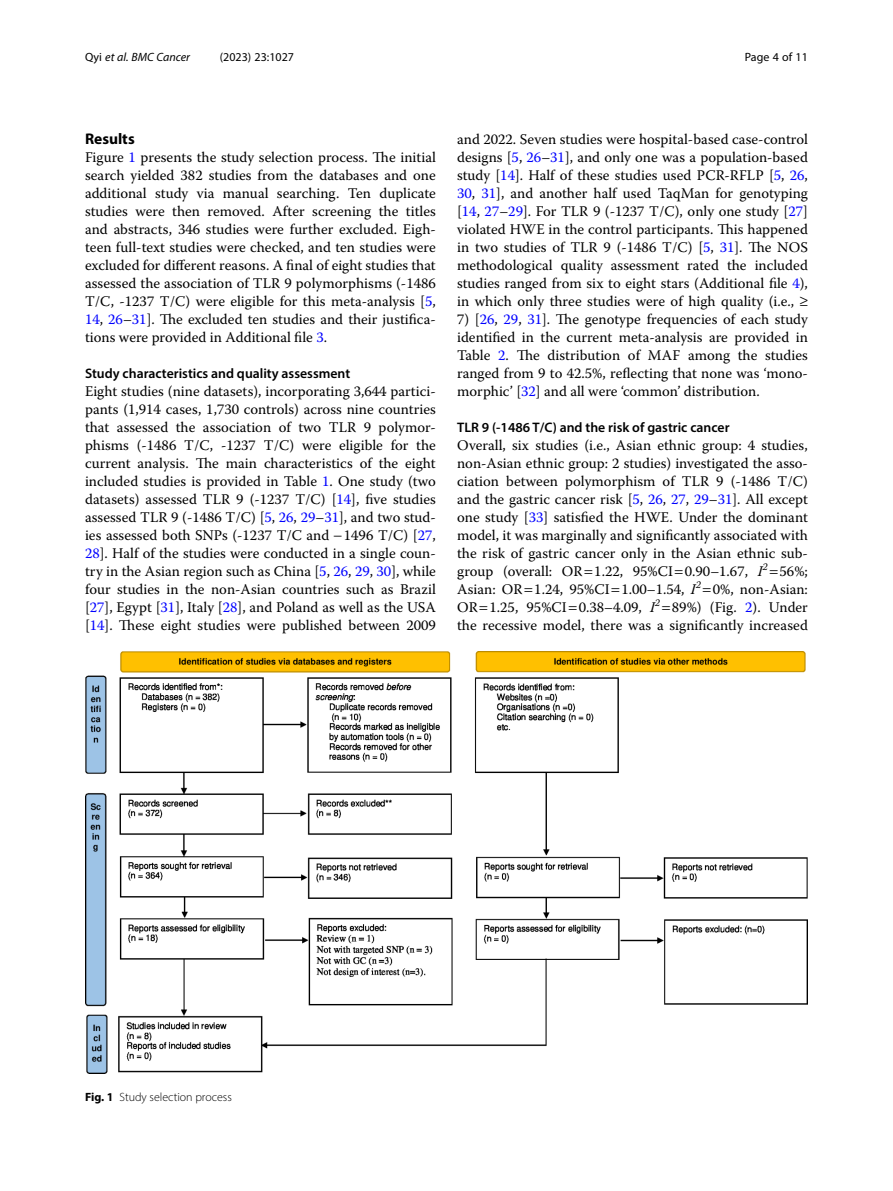
<style>
.page{position:relative;width:893px;height:1191px;background:#fff}
.page>*{position:absolute;margin:0;border:0;box-sizing:border-box;transform-origin:0 0}
.Head_1{font:700 15.45px "Myriad Pro";color:#000}
.Body_Text{font:14.7px/18px "Warnock Pro";color:#000;text-align:justify}
.Head_2{font:600 13.8px "Myriad Pro";color:#000}
.Figure_Caption{font:300 12px "Myriad Pro";color:#000}
.t1{font:12px "Myriad Pro";color:#000}
.t2{font:italic 12px "Myriad Pro";color:#000}
.s1{font-style:normal}
.s2{color:#00f}
.s3{font-style:italic}
.s4{font-weight:700}
</style>
<div class="page">
<img style="left:85px;top:652px;width:723px;height:422px">
<p class="t2" style="left:85px;top:50px;width:106px"><span class="s1">Qyi</span> et al. BMC Cancer</p>
<p class="t1" style="left:220px;top:50px;width:76px">(2023) 23:1027</p>
<p class="t1" style="left:745px;top:50px;width:65px">Page 4 of 11</p>
<p class="Head_1" style="left:85px;top:129px;width:51px">Results</p>
<p class="Body_Text" style="left:85px;top:148px;width:352px">Figure <span class="s2">1</span> presents the study selection process. The initial search yielded 382 studies from the databases and one additional study via manual searching. Ten duplicate studies were then removed. After screening the titles and abstracts, 346 studies were further excluded. Eigh&shy;teen full-text studies were checked, and ten studies were excluded for different reasons. A final of eight studies that assessed the association of TLR 9 polymorphisms (-1486<br>T/C, -1237 T/C) were eligible for this meta-analysis [<span class="s2">5</span>, <span class="s2">14</span>, <span class="s2">26</span>–<span class="s2">31</span>]. The excluded ten studies and their justifica&shy;tions were provided in Additional file <span class="s2">3</span>.</p>
<p class="Head_2" style="left:85px;top:365px;width:267px">Study characteristics and quality assessment</p>
<p class="Body_Text" style="left:85px;top:382px;width:352px">Eight studies (nine datasets), incorporating 3,644 partici&shy;pants (1,914 cases, 1,730 controls) across nine countries that assessed the association of two TLR 9 polymor&shy;phisms (-1486 T/C, -1237 T/C) were eligible for the current analysis. The main characteristics of the eight included studies is provided in Table <span class="s2">1</span>. One study (two datasets) assessed TLR 9 (-1237 T/C) [<span class="s2">14</span>], five studies assessed TLR 9 (-1486 T/C) [<span class="s2">5</span>, <span class="s2">26</span>, <span class="s2">29</span>–<span class="s2">31</span>], and two stud&shy;ies assessed both SNPs (-1237 T/C and −1496 T/C) [<span class="s2">27</span>, <span class="s2">28</span>]. Half of the studies were conducted in a single coun&shy;try in the Asian region such as China [<span class="s2">5</span>, <span class="s2">26</span>, <span class="s2">29</span>, <span class="s2">30</span>], while four studies in the non-Asian countries such as Brazil [<span class="s2">27</span>], Egypt [<span class="s2">31</span>], Italy [<span class="s2">28</span>], and Poland as well as the USA [<span class="s2">14</span>]. These eight studies were published between 2009</p>
<p class="Body_Text" style="left:457px;top:130px;width:352px">and 2022. Seven studies were hospital-based case-control designs [<span class="s2">5</span>, <span class="s2">26</span>–<span class="s2">31</span>], and only one was a population-based study [<span class="s2">14</span>]. Half of these studies used PCR-RFLP [<span class="s2">5</span>, <span class="s2">26</span>, <span class="s2">30</span>, <span class="s2">31</span>], and another half used TaqMan for genotyping [<span class="s2">14</span>, <span class="s2">27</span>–<span class="s2">29</span>]. For TLR 9 (-1237 T/C), only one study [<span class="s2">27</span>] violated HWE in the control participants. This happened in two studies of TLR 9 (-1486 T/C) [<span class="s2">5</span>, <span class="s2">31</span>]. The NOS methodological quality assessment rated the included studies ranged from six to eight stars (Additional file <span class="s2">4</span>), in which only three studies were of high quality (i.e., ≥</p>
<p class="Body_Text" style="left:457px;top:310px;width:352px">7) [<span class="s2">26</span>, <span class="s2">29</span>, <span class="s2">31</span>]. The genotype frequencies of each study identified in the current meta-analysis are provided in Table <span class="s2">2</span>. The distribution of MAF among the studies ranged from 9 to 42.5%, reflecting that none was ‘mono&shy;morphic’ [<span class="s2">32</span>] and all were ‘common’ distribution.</p>
<p class="Head_2" style="left:457px;top:419px;width:274px">TLR 9 (-1486 T/C) and the risk of gastric cancer</p>
<p class="Body_Text" style="left:457px;top:436px;width:352px">Overall, six studies (i.e., Asian ethnic group: 4 studies, non-Asian ethnic group: 2 studies) investigated the asso&shy;ciation between polymorphism of TLR 9 (-1486 T/C) and the gastric cancer risk [<span class="s2">5</span>, <span class="s2">26</span>, <span class="s2">27</span>, <span class="s2">29</span>–<span class="s2">31</span>]. All except one study [<span class="s2">33</span>] satisfied the HWE. Under the dominant model, it was marginally and significantly associated with the risk of gastric cancer only in the Asian ethnic sub&shy;group (overall: OR 1.22, 95%CI 0.90–1.67, <span class="s3">I</span><sup>2</sup> 56%; Asian: OR 1.24, 95%CI 1.00–1.54, <span class="s3">I</span><sup>2</sup> 0%, non-Asian:<br>OR 1.25, 95%CI 0.38–4.09, <span class="s3">I</span><sup>2</sup> 89%) (Fig. <span class="s2">2</span>). Under the recessive model, there was a significantly increased</p>
<p class="Figure_Caption" style="left:85px;top:1089px;width:148px"><span class="s4">Fig. 1</span> Study selection process</p>
</div>
